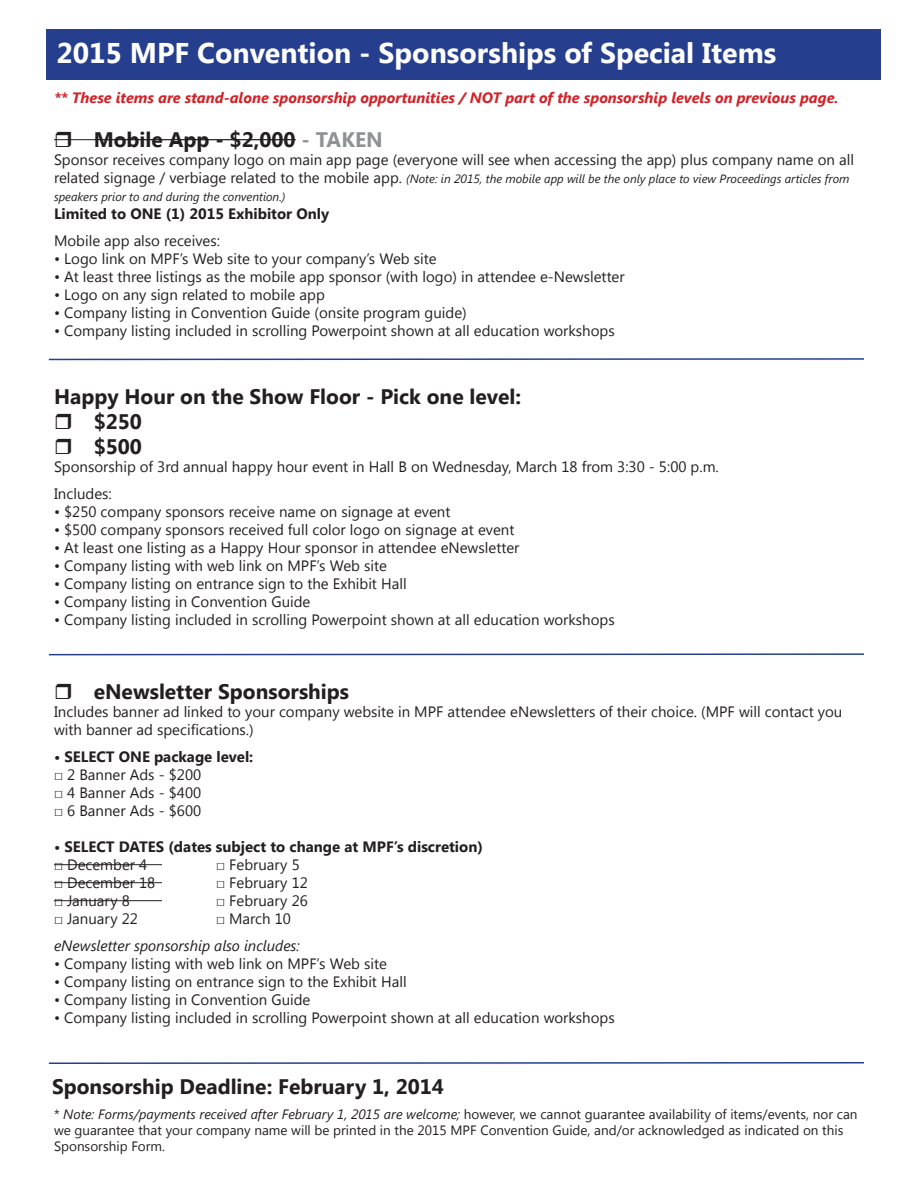
<style>
.page{position:relative;width:918px;height:1188px;background:#fff}
.page>*{position:absolute;margin:0;border:0;box-sizing:border-box;transform-origin:0 0}
.t1{font:700 28.5px "Segoe UI";color:#fff}
.t2{font:700 21px/25.2px "Segoe UI";color:#231f20}
.t3{font:15px/27px "Segoe UI";color:#231f20}
.t4{font:700 15px "Segoe UI";color:#231f20}
.t5{font:italic 700 15px "Segoe UI";color:#d1232a}
.t6{font:italic 15px "Segoe UI";color:#231f20}
.t7{font:13.5px/16.2px "Segoe UI";color:#231f20}
.t8{font:italic 12px/18px "Segoe UI";color:#231f20}
.s1{color:#8f9194}
.s2{font-style:normal;font-size:15px}
.s3{font-style:italic}
</style>
<div class="page">
<hr style="left:54px;top:139px;width:40px;height:1px;background:#231f20">
<hr style="left:94px;top:139px;width:202px;height:1px;background:#231f20">
<hr style="left:54px;top:864px;width:108px;height:1px;background:#231f20">
<hr style="left:54px;top:882px;width:108px;height:1px;background:#231f20">
<hr style="left:54px;top:900px;width:108px;height:1px;background:#231f20">
<svg style="left:48px;top:358px;width:816px;height:3px"></svg>
<svg style="left:48px;top:653px;width:816px;height:3px;background:#919ec6"></svg>
<div style="left:46px;top:29px;width:835px;height:50px;background:#253f8e"></div>
<svg style="left:48px;top:1062px;width:816px;height:2px;background:#5a6ea9"></svg>
<svg style="left:56px;top:139px;width:15px;height:2px"></svg>
<h1 class="t1" style="left:56px;top:33px;width:721px">2015 MPF Convention - Sponsorships of Special Items</h1>
<p class="t5" style="left:54px;top:87px;width:786px">** These items are stand-alone sponsorship opportunities / NOT part of the sponsorship levels on previous page.</p>
<h2 class="t2" style="left:94px;top:126px;width:291px">Mobile App - $2,000 <span class="s1">- TAKEN</span></h2>
<p class="t3" style="left:54px;top:145px;width:802px">Sponsor receives company logo on main app page (everyone will see when accessing the app) plus company name on all</p>
<p class="t8" style="left:54px;top:169px;width:797px"><span class="s2">related signage / verbiage related to the mobile app.</span> (Note: in 2015, the mobile app will be the only place to view Proceedings articles from speakers prior to and during the convention.)</p>
<p class="t4" style="left:54px;top:203px;width:277px">Limited to ONE (1) 2015 Exhibitor Only</p>
<p class="t3" style="left:54px;top:226px;width:168px">Mobile app also receives:</p>
<p class="t3" style="left:54px;top:244px;width:384px">• Logo link on MPF’s Web site to your company’s Web site</p>
<p class="t3" style="left:54px;top:262px;width:572px">• At least three listings as the mobile app sponsor (with logo) in attendee e-Newsletter</p>
<p class="t3" style="left:54px;top:280px;width:272px">• Logo on any sign related to mobile app</p>
<p class="t3" style="left:54px;top:298px;width:414px">• Company listing in Convention Guide (onsite program guide)</p>
<p class="t3" style="left:54px;top:316px;width:562px">• Company listing included in scrolling Powerpoint shown at all education workshops</p>
<h2 class="t2" style="left:94px;top:383px;width:429px;text-indent:-40px">Happy Hour on the Show Floor - Pick one level: $250<br>$500</h2>
<p class="t3" style="left:54px;top:453px;width:666px">Sponsorship of 3rd annual happy hour event in Hall B on Wednesday, March 18 from 3:30 - 5:00 p.m.<br>Includes:</p>
<p class="t3" style="left:54px;top:498px;width:398px">• $250 company sponsors receive name on signage at event</p>
<p class="t3" style="left:54px;top:516px;width:462px">• $500 company sponsors received full color logo on signage at event</p>
<p class="t3" style="left:54px;top:534px;width:467px">• At least one listing as a Happy Hour sponsor in attendee eNewsletter</p>
<p class="t3" style="left:54px;top:552px;width:334px">• Company listing with web link on MPF’s Web site</p>
<p class="t3" style="left:54px;top:570px;width:354px">• Company listing on entrance sign to the Exhibit Hall</p>
<p class="t3" style="left:54px;top:588px;width:258px">• Company listing in Convention Guide</p>
<p class="t3" style="left:54px;top:606px;width:562px">• Company listing included in scrolling Powerpoint shown at all education workshops</p>
<h2 class="t2" style="left:94px;top:678px;width:257px">eNewsletter Sponsorships</h2>
<p class="t3" style="left:54px;top:702px;width:790px;line-height:18px">Includes banner ad linked to your company website in MPF attendee eNewsletters of their choice. (MPF will contact you with banner ad specifications.)</p>
<p class="t4" style="left:54px;top:746px;width:201px">• SELECT ONE package level:</p>
<p class="t3" style="left:54px;top:760px;width:149px">□ 2 Banner Ads - $200</p>
<p class="t3" style="left:54px;top:778px;width:149px">□ 4 Banner Ads - $400</p>
<p class="t3" style="left:54px;top:796px;width:149px">□ 6 Banner Ads - $600</p>
<p class="t4" style="left:54px;top:836px;width:431px">• SELECT DATES (dates subject to change at MPF’s discretion)</p>
<p class="t3" style="left:54px;top:850px;width:95px">□ December 4</p>
<p class="t3" style="left:216px;top:850px;width:85px">□ February 5</p>
<p class="t3" style="left:54px;top:868px;width:103px">□ December 18</p>
<p class="t3" style="left:216px;top:868px;width:93px">□ February 12</p>
<p class="t3" style="left:54px;top:886px;width:77px">□ January 8</p>
<p class="t3" style="left:216px;top:886px;width:93px">□ February 26</p>
<p class="t3" style="left:54px;top:904px;width:85px">□ January 22</p>
<p class="t3" style="left:216px;top:904px;width:76px">□ March 10</p>
<p class="t6" style="left:54px;top:935px;width:247px">eNewsletter sponsorship also includes:</p>
<p class="t3" style="left:54px;top:949px;width:334px">• Company listing with web link on MPF’s Web site</p>
<p class="t3" style="left:54px;top:967px;width:354px">• Company listing on entrance sign to the Exhibit Hall</p>
<p class="t3" style="left:54px;top:985px;width:258px">• Company listing in Convention Guide</p>
<p class="t3" style="left:54px;top:1003px;width:562px">• Company listing included in scrolling Powerpoint shown at all education workshops</p>
<h2 class="t2" style="left:52px;top:1073px;width:394px">Sponsorship Deadline: February 1, 2014</h2>
<p class="t7" style="left:54px;top:1106px;width:805px">* <span class="s3">Note: Forms/payments received after February 1, 2015 are welcome;</span> however, we cannot guarantee availability of items/events, nor can we guarantee that your company name will be printed in the 2015 MPF Convention Guide, and/or acknowledged as indicated on this<br>Sponsorship Form.</p>
</div>
